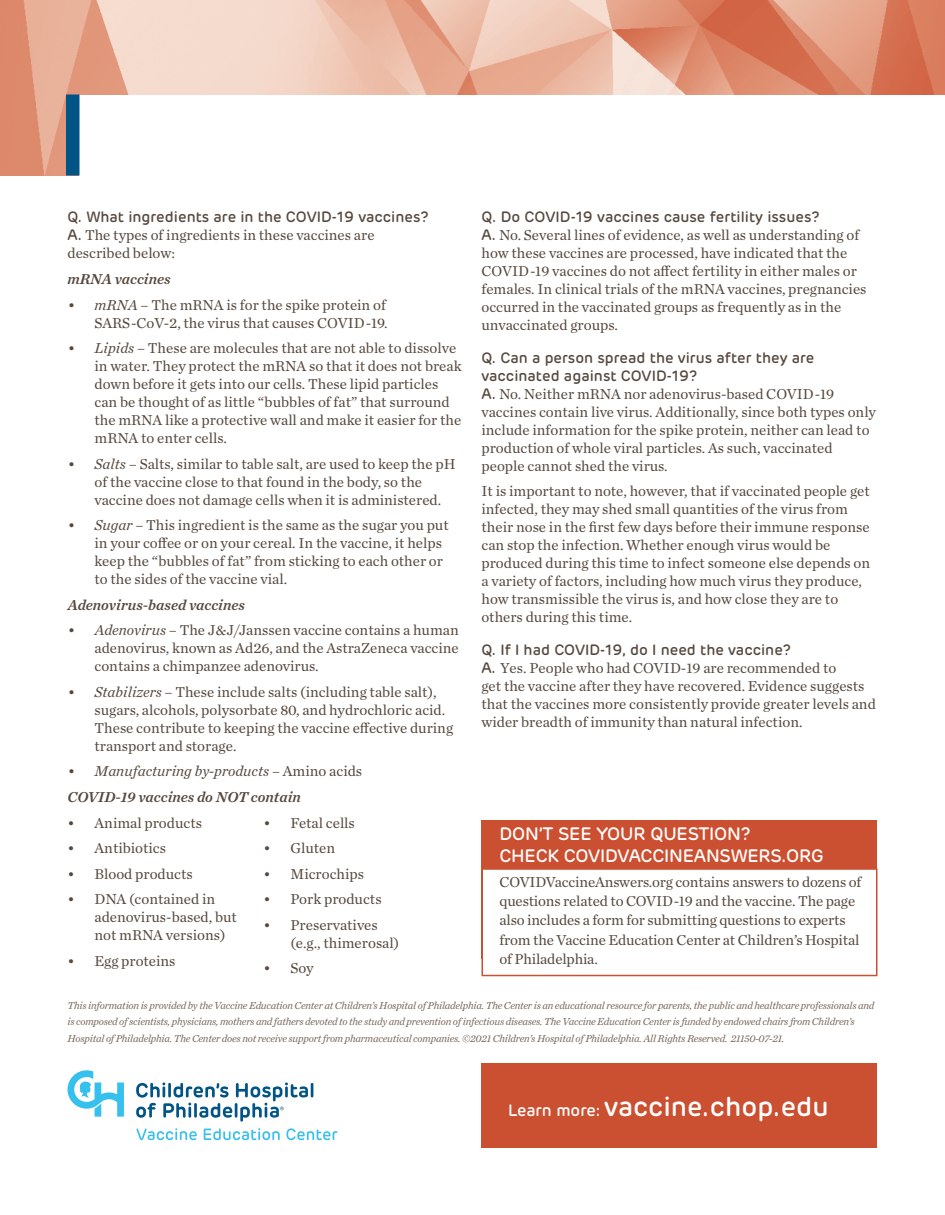
<style>
.page{position:relative;width:945px;height:1215px;background:#fff}
.page>*{position:absolute;margin:0;border:0;box-sizing:border-box;transform-origin:0 0}
.t1{font:500 27px "Rubrik";color:#fff}
.t2{font:500 18px/22.5px "Rubrik";letter-spacing:-.01em;color:#fff}
.t3{font:15px/18px "Chronicle Text G1";color:#56483d}
.t4{font:500 15px/18px "Rubrik";color:#56483d}
.t5{font:italic 15px "Chronicle Text G1 Semi";color:#56483d}
.t6{font:italic 15px "Chronicle Text G1";color:#56483d}
.t7{font:italic 10.5px/16.5px "Chronicle Text G1";letter-spacing:-.02em;color:#786658}
.s1{font-family:"Rubrik";font-weight:500}
.s2{font-style:italic}
.s3{font-style:normal}
.s4{font-size:16.5px}
</style>
<div class="page">
<img style="left:0;top:0;width:945px;height:176px">
<div style="left:79px;top:95px;width:866px;height:81px;background:#fff"></div>
<svg style="left:136px;top:1128px;width:61px;height:12px"></svg>
<svg style="left:204px;top:1128px;width:76px;height:12px"></svg>
<svg style="left:286px;top:1128px;width:51px;height:12px"></svg>
<svg style="left:68px;top:1070px;width:56px;height:47px"></svg>
<svg style="left:136px;top:1082px;width:177px;height:40px"></svg>
<div style="left:482px;top:1063px;width:396px;height:85px;background:#cb5031"></div>
<div style="left:482px;top:821px;width:396px;height:138px;background:#cb5031"></div>
<div style="left:482px;top:868px;width:396px;height:108px;background:#fff;border:2px solid #cb5031"></div>
<div style="left:66px;top:94px;width:14px;height:82px;background:#005486"></div>
<p class="t4" style="left:68px;top:208px;width:363px">Q. What ingredients are in the COVID-19 vaccines?</p>
<p class="t3" style="left:68px;top:226px;width:309px"><span class="s1">A.</span> The types of ingredients in these vaccines are described below:</p>
<p class="t5" style="left:68px;top:267px;width:105px">mRNA vaccines</p>
<p class="t3" style="left:68px;top:295px;width:322px;text-align:right"><span class="s2">• mRNA</span> – The mRNA is for the spike protein of<br>SARS-CoV-2, the virus that causes COVID-19.</p>
<p class="t3" style="left:94px;top:338px;width:369px;text-indent:-27px"><span class="s2">• Lipids</span> – These are molecules that are not able to dissolve in water. They protect the mRNA so that it does not break down before it gets into our cells. These lipid particles can be thought of as little “bubbles of fat” that surround the mRNA like a protective wall and make it easier for the mRNA to enter cells.</p>
<p class="t3" style="left:94px;top:454px;width:363px;text-indent:-27px"><span class="s2">• Salts</span> – Salts, similar to table salt, are used to keep the pH of the vaccine close to that found in the body, so the vaccine does not damage cells when it is administered.</p>
<p class="t3" style="left:94px;top:515px;width:356px;text-indent:-27px"><span class="s2">• Sugar</span> – This ingredient is the same as the sugar you put in your coffee or on your cereal. In the vaccine, it helps keep the “bubbles of fat” from sticking to each other or to the sides of the vaccine vial.</p>
<p class="t5" style="left:68px;top:593px;width:179px">Adenovirus-based vaccines</p>
<p class="t3" style="left:94px;top:620px;width:366px;text-align:justify;text-indent:-27px"><span class="s2">• Adenovirus</span> – The J&amp;J/Janssen vaccine contains a human adenovirus, known as Ad26, and the AstraZeneca vaccine contains a chimpanzee adenovirus.</p>
<p class="t3" style="left:94px;top:682px;width:360px;text-indent:-27px"><span class="s2">• Stabilizers</span> – These include salts (including table salt), sugars, alcohols, polysorbate 80, and hydrochloric acid.<br>These contribute to keeping the vaccine effective during transport and storage.</p>
<p class="t6" style="left:68px;top:760px;width:296px">• Manufacturing by-products <span class="s3">– Amino acids</span></p>
<p class="t5" style="left:68px;top:785px;width:235px">COVID-19 vaccines do NOT contain</p>
<p class="t3" style="left:68px;top:813px;width:136px">• Animal products</p>
<p class="t3" style="left:68px;top:838px;width:100px">• Antibiotics</p>
<p class="t3" style="left:68px;top:864px;width:127px">• Blood products</p>
<p class="t3" style="left:94px;top:890px;width:144px;text-indent:-27px">• DNA (contained in adenovirus-based, but not mRNA versions)</p>
<p class="t3" style="left:68px;top:951px;width:110px">• Egg proteins</p>
<p class="t3" style="left:264px;top:813px;width:93px">• Fetal cells</p>
<p class="t3" style="left:264px;top:838px;width:73px">• Gluten</p>
<p class="t3" style="left:264px;top:864px;width:102px">• Microchips</p>
<p class="t3" style="left:264px;top:890px;width:120px">• Pork products</p>
<p class="t3" style="left:291px;top:915px;width:110px;text-indent:-27px">• Preservatives (e.g., thimerosal)</p>
<p class="t3" style="left:264px;top:959px;width:52px">• Soy</p>
<p class="t4" style="left:482px;top:208px;width:340px">Q. Do COVID-19 vaccines cause fertility issues?</p>
<p class="t3" style="left:482px;top:226px;width:387px"><span class="s1">A.</span> No. Several lines of evidence, as well as understanding of how these vaccines are processed, have indicated that the COVID-19 vaccines do not affect fertility in either males or females. In clinical trials of the mRNA vaccines, pregnancies occurred in the vaccinated groups as frequently as in the unvaccinated groups.</p>
<p class="t4" style="left:482px;top:348px;width:335px">Q. Can a person spread the virus after they are vaccinated against COVID-19?</p>
<p class="t3" style="left:482px;top:384px;width:396px"><span class="s1">A.</span> No. Neither mRNA nor adenovirus-based COVID-19 vaccines contain live virus. Additionally, since both types only include information for the spike protein, neither can lead to production of whole viral particles. As such, vaccinated people cannot shed the virus.</p>
<p class="t3" style="left:482px;top:481px;width:390px">It is important to note, however, that if vaccinated people get infected, they may shed small quantities of the virus from their nose in the first few days before their immune response can stop the infection. Whether enough virus would be produced during this time to infect someone else depends on a variety of factors, including how much virus they produce, how transmissible the virus is, and how close they are to others during this time.</p>
<p class="t4" style="left:482px;top:640px;width:311px">Q. If I had COVID-19, do I need the vaccine?</p>
<p class="t3" style="left:482px;top:658px;width:396px"><span class="s1">A.</span> Yes. People who had COVID-19 are recommended to<br>get the vaccine after they have recovered. Evidence suggests that the vaccines more consistently provide greater levels and wider breadth of immunity than natural infection.</p>
<p class="t2" style="left:500px;top:822px;width:326px">DON’T SEE YOUR QUESTION?<br>CHECK COVIDVACCINEANSWERS.ORG</p>
<p class="t3" style="left:500px;top:871px;width:363px;line-height:19.4px">COVIDVaccineAnswers.org contains answers to dozens of questions related to COVID-19 and the vaccine. The page also includes a form for submitting questions to experts from the Vaccine Education Center at Children’s Hospital of Philadelphia.</p>
<p class="t7" style="left:68px;top:997px;width:808px">This information is provided by the Vaccine Education Center at Children’s Hospital of Philadelphia. The Center is an educational resource for parents, the public and healthcare professionals and is composed of scientists, physicians, mothers and fathers devoted to the study and prevention of infectious diseases. The Vaccine Education Center is funded by endowed chairs from Children’s<br>Hospital of Philadelphia. The Center does not receive support from pharmaceutical companies. ©2021 Children’s Hospital of Philadelphia. All Rights Reserved. 21150-07-21.</p>
<h1 class="t1" style="left:508px;top:1089px;width:322px"><span class="s4">Learn more:</span> vaccine.chop.edu</h1>
</div>
